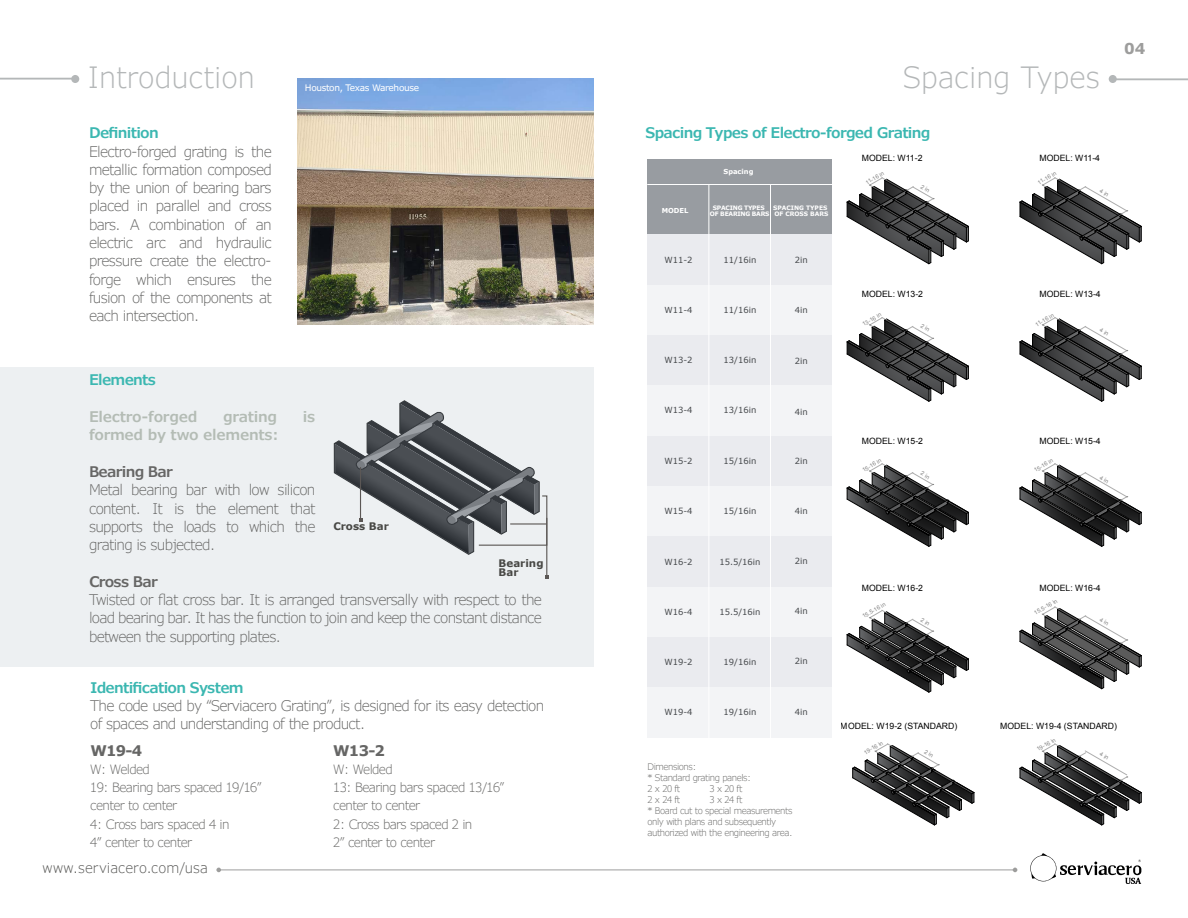
<style>
.page{position:relative;width:1188px;height:918px;background:#fff}
.page>*{position:absolute;margin:0;border:0;box-sizing:border-box;transform-origin:0 0}
.t1{font:300 29.25px "Verdana Pro";color:#b4b7b8}
.t2{font:700 15px "Verdana Pro";color:#9d9d9c}
.t3{font:300 14.7px/18.3px "Verdana Pro";letter-spacing:-.05em;color:#666665;text-align:justify}
.t4{font:600 14.7px "Verdana Pro";letter-spacing:-.05em;color:#3bb7b1}
.t5{font:600 14.7px "Verdana Pro";letter-spacing:-.02em;color:#b4bcb5}
.t6{font:600 14.7px "Verdana Pro";letter-spacing:-.05em;color:#666665}
.t7{font:700 14.7px "Verdana Pro";letter-spacing:-.05em;color:#666665}
.t8{font:300 14.1px "Verdana Pro";letter-spacing:.005em;color:#585856}
.t9{font:300 12.75px/18.3px "Verdana Pro";letter-spacing:-.05em;color:#666665}
.t10{font:700 10.35px/9.3px "Verdana";color:#484845}
.t11{font:300 9.15px/10.9px "Verdana Pro";letter-spacing:-.05em;color:#666665}
.t12{font:9px "Verdana Pro";letter-spacing:-.04em;color:#fff}
.t13{font:8.7px "Arial";color:#000}
.t14{font:8.4px "Verdana";color:#45484b}
.t15{font:8.25px "Verdana";color:#45484b}
.t16{font:700 6.9px "Verdana";color:#fff}
.t17{font:700 6px/6px "Verdana";letter-spacing:-.035em;color:#fff;text-align:center}
.t18{font:700 6px/6px "Verdana";color:#fff}
.t19{font:5.85px "Arial";color:#848484}
</style>
<div class="page">
<div style="left:0;top:367px;width:594px;height:300px;background:#edf0f2"></div>
<div style="left:71px;top:75px;width:8px;height:8px;background:#b4b7b8;border-radius:50%"></div>
<hr style="left:0;top:78px;width:75px;height:2px;background:#b4b7b8">
<div style="left:1109px;top:75px;width:8px;height:8px;background:#b4b7b8;border-radius:50%"></div>
<hr style="left:1113px;top:78px;width:75px;height:2px;background:#b4b7b8">
<svg style="left:334px;top:400px;width:214px;height:155px"></svg>
<hr style="left:546px;top:518px;width:1px;height:59px;background:#5b5755">
<svg style="left:545px;top:575px;width:4px;height:4px"></svg>
<div style="left:647px;top:159px;width:185px;height:26px;background:#989ca1"></div>
<div style="left:647px;top:185px;width:185px;height:50px;background:#989ca1"></div>
<div style="left:647px;top:235px;width:185px;height:50px;background:#eaebef"></div>
<div style="left:647px;top:285px;width:185px;height:50px;background:#f3f4f6"></div>
<div style="left:647px;top:335px;width:185px;height:51px;background:#eaebef"></div>
<div style="left:647px;top:386px;width:185px;height:50px;background:#f3f4f6"></div>
<div style="left:647px;top:436px;width:185px;height:50px;background:#eaebef"></div>
<div style="left:647px;top:486px;width:185px;height:51px;background:#f3f4f6"></div>
<div style="left:647px;top:537px;width:185px;height:50px;background:#eaebef"></div>
<div style="left:647px;top:587px;width:185px;height:50px;background:#f3f4f6"></div>
<div style="left:647px;top:637px;width:185px;height:51px;background:#eaebef"></div>
<div style="left:647px;top:688px;width:185px;height:50px;background:#f3f4f6"></div>
<hr style="left:708px;top:185px;width:1px;height:553px;background:#fff">
<hr style="left:770px;top:185px;width:1px;height:553px;background:#fff">
<hr style="left:647px;top:184px;width:185px;height:1px;background:#fff">
<img style="left:297px;top:79px;width:297px;height:245px">
<svg style="left:1030px;top:853px;width:111px;height:31px"></svg>
<hr style="left:219px;top:870px;width:796px;height:1px;background:#9d9d9c">
<svg style="left:216px;top:868px;width:5px;height:4px"></svg>
<svg style="left:1013px;top:868px;width:4px;height:4px"></svg>
<svg style="left:846px;top:177px;width:123px;height:87px"></svg>
<svg style="left:1019px;top:177px;width:123px;height:87px"></svg>
<svg style="left:846px;top:317px;width:123px;height:85px"></svg>
<svg style="left:1019px;top:317px;width:123px;height:85px"></svg>
<svg style="left:846px;top:463px;width:123px;height:84px"></svg>
<svg style="left:1019px;top:463px;width:123px;height:84px"></svg>
<svg style="left:846px;top:610px;width:123px;height:83px"></svg>
<svg style="left:1019px;top:606px;width:123px;height:83px"></svg>
<svg style="left:852px;top:743px;width:123px;height:83px"></svg>
<svg style="left:1019px;top:743px;width:123px;height:83px"></svg>
<h1 class="t1" style="left:88px;top:59px;width:169px">Introduction</h1>
<p class="t12" style="left:305px;top:82px;width:116px">Houston, Texas Warehouse</p>
<h1 class="t1" style="left:903px;top:59px;width:198px">Spacing Types</h1>
<p class="t2" style="left:1124px;top:39px;width:23px">04</p>
<p class="t4" style="left:89px;top:123px;width:71px">Definition</p>
<p class="t3" style="left:89px;top:142px;width:184px">Electro-forged grating is the metallic formation composed by the union of bearing bars placed in parallel and cross bars. A combination of an electric arc and hydraulic pressure create the electro&shy;forge which ensures the fusion of the components at each intersection.</p>
<p class="t4" style="left:89px;top:371px;width:69px">Elements</p>
<p class="t5" style="left:89px;top:407px;width:110px">Electro-forged</p>
<p class="t5" style="left:223px;top:407px;width:56px">grating</p>
<p class="t5" style="left:303px;top:407px;width:14px">is</p>
<p class="t5" style="left:89px;top:426px;width:191px">formed by two elements:</p>
<p class="t6" style="left:89px;top:462px;width:85px">Bearing Bar</p>
<p class="t3" style="left:89px;top:481px;width:228px">Metal bearing bar with low silicon content. It is the element that supports the loads to which the grating is subjected.</p>
<p class="t6" style="left:89px;top:572px;width:70px">Cross Bar</p>
<p class="t3" style="left:89px;top:591px;width:454px">Twisted or flat cross bar. It is arranged transversally with respect to the load bearing bar. It has the function to join and keep the constant distance between the supporting plates.</p>
<p class="t10" style="left:333px;top:521px;width:57px">Cross Bar</p>
<p class="t10" style="left:499px;top:558px;width:46px">Bearing<br>Bar</p>
<p class="t4" style="left:90px;top:678px;width:155px">Identification System</p>
<p class="t3" style="left:90px;top:697px;width:456px">The code used by “Serviacero Grating”, is designed for its easy detection of spaces and understanding of the product.</p>
<p class="t4" style="left:646px;top:123px;width:286px">Spacing Types of Electro-forged Grating</p>
<p class="t16" style="left:724px;top:167px;width:31px">Spacing</p>
<p class="t16" style="left:662px;top:206px;width:28px">MODEL</p>
<p class="t17" style="left:710px;top:205px;width:61px">SPACING TYPES<br>OF BEARING BARS</p>
<p class="t18" style="left:773px;top:205px;width:57px">SPACING TYPES<br>OF CROSS BARS</p>
<p class="t14" style="left:664px;top:255px;width:30px">W11-2</p>
<p class="t14" style="left:724px;top:255px;width:34px">11/16in</p>
<p class="t14" style="left:795px;top:255px;width:14px">2in</p>
<p class="t15" style="left:664px;top:305px;width:30px">W11-4</p>
<p class="t14" style="left:724px;top:305px;width:34px">11/16in</p>
<p class="t15" style="left:795px;top:305px;width:14px">4in</p>
<p class="t14" style="left:664px;top:354px;width:30px">W13-2</p>
<p class="t14" style="left:724px;top:354px;width:34px">13/16in</p>
<p class="t14" style="left:795px;top:356px;width:14px">2in</p>
<p class="t14" style="left:664px;top:404px;width:30px">W13-4</p>
<p class="t14" style="left:724px;top:404px;width:34px">13/16in</p>
<p class="t14" style="left:795px;top:406px;width:14px">4in</p>
<p class="t14" style="left:664px;top:455px;width:30px">W15-2</p>
<p class="t14" style="left:724px;top:455px;width:34px">15/16in</p>
<p class="t14" style="left:795px;top:456px;width:14px">2in</p>
<p class="t14" style="left:664px;top:506px;width:30px">W15-4</p>
<p class="t14" style="left:724px;top:506px;width:34px">15/16in</p>
<p class="t14" style="left:795px;top:506px;width:14px">4in</p>
<p class="t14" style="left:664px;top:556px;width:30px">W16-2</p>
<p class="t14" style="left:719px;top:556px;width:43px">15.5/16in</p>
<p class="t14" style="left:795px;top:555px;width:14px">2in</p>
<p class="t14" style="left:664px;top:606px;width:30px">W16-4</p>
<p class="t14" style="left:719px;top:606px;width:43px">15.5/16in</p>
<p class="t14" style="left:795px;top:606px;width:14px">4in</p>
<p class="t14" style="left:664px;top:656px;width:30px">W19-2</p>
<p class="t14" style="left:724px;top:656px;width:34px">19/16in</p>
<p class="t14" style="left:795px;top:656px;width:14px">2in</p>
<p class="t13" style="left:862px;top:152px;width:62px">MODEL: W11-2</p>
<p class="t13" style="left:1039px;top:152px;width:62px">MODEL: W11-4</p>
<p class="t19" style="left:864px;top:180px;width:22px;rotate:-30deg">11-16 in</p>
<p class="t19" style="left:1036px;top:180px;width:22px;rotate:-30deg">11-16 in</p>
<p class="t13" style="left:862px;top:288px;width:63px">MODEL: W13-2</p>
<p class="t13" style="left:1039px;top:288px;width:63px">MODEL: W13-4</p>
<p class="t19" style="left:861px;top:321px;width:22px;rotate:-30deg">13-16 in</p>
<p class="t19" style="left:1034px;top:322px;width:22px;rotate:-30deg">11-16 in</p>
<p class="t13" style="left:862px;top:435px;width:63px">MODEL: W15-2</p>
<p class="t13" style="left:1039px;top:435px;width:63px">MODEL: W15-4</p>
<p class="t19" style="left:861px;top:467px;width:22px;rotate:-30deg">15-16 in</p>
<p class="t19" style="left:1033px;top:467px;width:22px;rotate:-30deg">15-16 in</p>
<p class="t13" style="left:862px;top:582px;width:63px">MODEL: W16-2</p>
<p class="t13" style="left:1039px;top:582px;width:63px">MODEL: W16-4</p>
<p class="t19" style="left:861px;top:613px;width:27px;rotate:-30deg">15.5-16 in</p>
<p class="t19" style="left:1033px;top:610px;width:27px;rotate:-30deg">15.5-16 in</p>
<p class="t14" style="left:664px;top:706px;width:30px">W19-4</p>
<p class="t14" style="left:724px;top:706px;width:34px">19/16in</p>
<p class="t14" style="left:795px;top:706px;width:14px">4in</p>
<p class="t13" style="left:841px;top:720px;width:118px">MODEL: W19-2 (STANDARD)</p>
<p class="t13" style="left:1000px;top:720px;width:118px">MODEL: W19-4 (STANDARD)</p>
<p class="t7" style="left:90px;top:741px;width:53px">W19-4</p>
<p class="t9" style="left:90px;top:760px;width:173px">W: Welded<br>19: Bearing bars spaced 19/16” center to center<br>4: Cross bars spaced 4 in<br>4” center to center</p>
<p class="t8" style="left:43px;top:859px;width:167px">www.serviacero.com/usa</p>
<p class="t7" style="left:333px;top:741px;width:53px">W13-2</p>
<p class="t9" style="left:333px;top:760px;width:173px">W: Welded<br>13: Bearing bars spaced 13/16” center to center<br>2: Cross bars spaced 2 in<br>2” center to center</p>
<p class="t11" style="left:648px;top:761px;width:147px">Dimensions:<br>* Standard grating panels:<br>2 x 20 ft<br>2 x 24 ft<br>* Board cut to special measurements only with plans and subsequently authorized with the engineering area.</p>
<p class="t11" style="left:710px;top:783px;width:34px">3 x 20 ft<br>3 x 24 ft</p>
<p class="t19" style="left:863px;top:749px;width:22px;rotate:-30deg">19-16 in</p>
<p class="t19" style="left:1035px;top:746px;width:22px;rotate:-30deg">19-16 in</p>
</div>
